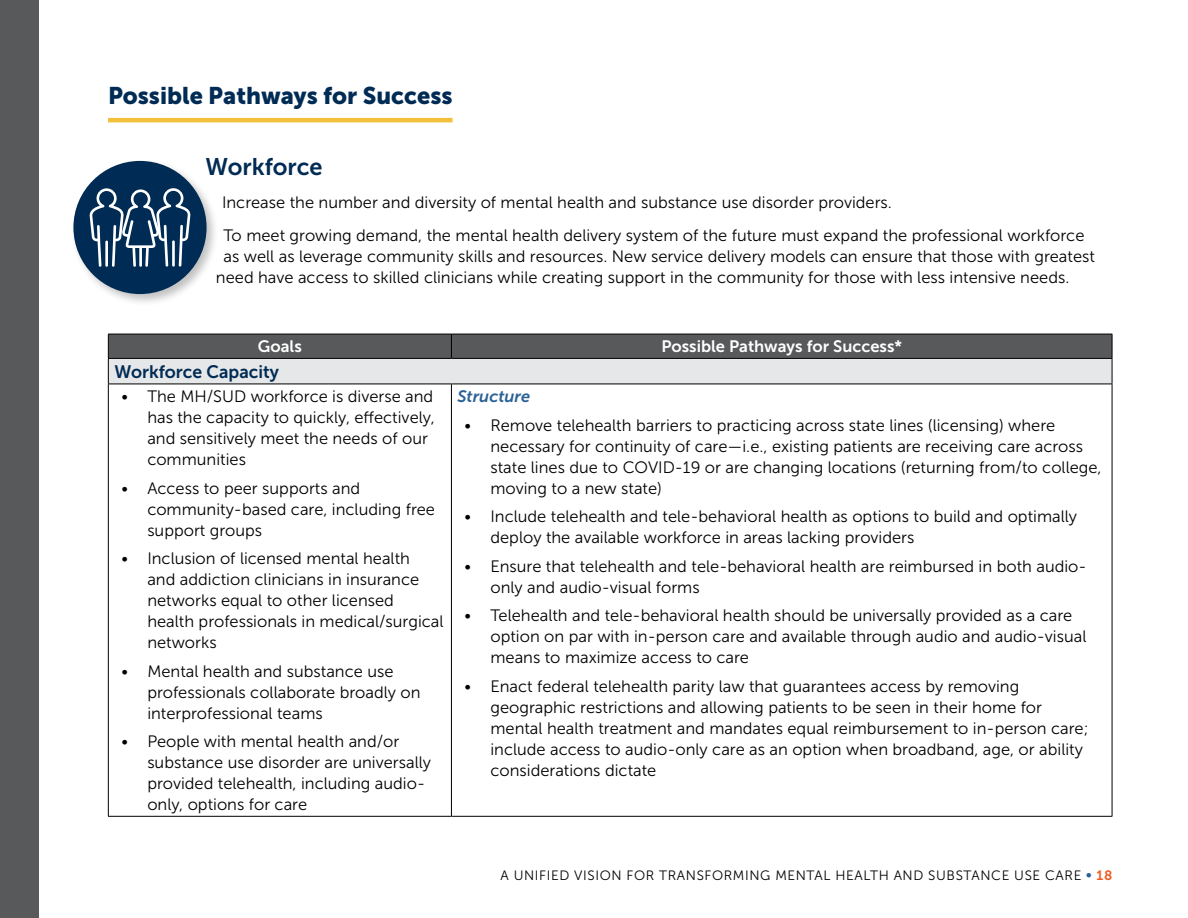
<style>
.page{position:relative;width:1188px;height:918px;background:#fff}
.page>*{position:absolute;margin:0;border:0;box-sizing:border-box;transform-origin:0 0}
.t1{font:24px "Museo Sans 900";color:#002b54}
.t2{font:24px "Museo Sans 700";color:#002b54}
.t3{font:18px "Museo Sans 700";color:#002b54}
.t4{font:16.5px/21px "Museo Sans 300";color:#000}
.t5{font:16.5px "Museo Sans 700";color:#fff}
.t6{font:italic 16.5px "Museo Sans 700";color:#2b6297}
.t7{font:13.5px "Museo Sans 300";letter-spacing:.045em;color:#000}
.s1{font-family:"Museo Sans 700";color:#2b6297}
.s2{font-family:"Museo Sans 700";color:#f15a22}
</style>
<div class="page">
<div style="left:70px;top:158px;width:150px;height:149px;background:#000;opacity:.25"></div>
<div style="left:73px;top:161px;width:134px;height:133px;background:#002b54;border-radius:50%"></div>
<div style="left:0;top:0;width:39px;height:918px;background:#58595b"></div>
<hr style="left:108px;top:118px;width:345px;height:4px;background:#f2c039">
<hr style="left:451px;top:384px;width:1px;height:432px;background:#000">
<svg style="left:108px;top:334px;width:1005px;height:50px;background:#999a9b"></svg>
<hr style="left:108px;top:384px;width:343px;height:1px;background:#000">
<hr style="left:108px;top:384px;width:1px;height:432px;background:#000">
<hr style="left:451px;top:384px;width:661px;height:1px;background:#000">
<hr style="left:1112px;top:384px;width:1px;height:432px;background:#000">
<hr style="left:108px;top:816px;width:343px;height:1px;background:#000">
<hr style="left:451px;top:816px;width:661px;height:1px;background:#000">
<svg style="left:89px;top:188px;width:102px;height:79px"></svg>
<hr style="left:172px;top:240px;width:3px;height:27px;background:#fff">
<h1 class="t1" style="left:108px;top:82px;width:346px">Possible Pathways for Success</h1>
<h1 class="t2" style="left:205px;top:153px;width:119px">Workforce</h1>
<p class="t4" style="left:222px;top:186px;width:864px;line-height:33px">Increase the number and diversity of mental health and substance use disorder providers.<br>To meet growing demand, the mental health delivery system of the future must expand the professional workforce</p>
<p class="t4" style="left:216px;top:246px;width:881px;text-indent:8px">as well as leverage community skills and resources. New service delivery models can ensure that those with greatest need have access to skilled clinicians while creating support in the community for those with less intensive needs.</p>
<p class="t5" style="left:258px;top:338px;width:45px">Goals</p>
<p class="t5" style="left:661px;top:338px;width:242px">Possible Pathways for Success*</p>
<p class="t3" style="left:114px;top:362px;width:166px">Workforce Capacity</p>
<p class="t4" style="left:147px;top:386px;width:289px;text-indent:-26px">• The MH/SUD workforce is diverse and has the capacity to quickly, effectively, and sensitively meet the needs of our communities</p>
<p class="t4" style="left:147px;top:478px;width:289px;text-indent:-26px">• Access to peer supports and community-based care, including free support groups</p>
<p class="t4" style="left:147px;top:548px;width:298px;text-indent:-26px">• Inclusion of licensed mental health<br>and addiction clinicians in insurance networks equal to other licensed health professionals in medical/surgical networks</p>
<p class="t4" style="left:147px;top:661px;width:275px;text-indent:-26px">• Mental health and substance use professionals collaborate broadly on interprofessional teams</p>
<p class="t4" style="left:147px;top:731px;width:285px;text-indent:-26px">• People with mental health and/or substance use disorder are universally provided telehealth, including audio&shy;only, options for care</p>
<p class="t6" style="left:457px;top:387px;width:74px">Structure</p>
<p class="t4" style="left:490px;top:415px;width:613px;text-indent:-26px">• Remove telehealth barriers to practicing across state lines (licensing) where necessary for continuity of care—i.e., existing patients are receiving care across state lines due to COVID-19 or are changing locations (returning from/to college, moving to a new state)</p>
<p class="t4" style="left:490px;top:506px;width:588px;text-indent:-26px">• Include telehealth and tele-behavioral health as options to build and optimally deploy the available workforce in areas lacking providers</p>
<p class="t4" style="left:490px;top:556px;width:598px;text-indent:-26px">• Ensure that telehealth and tele-behavioral health are reimbursed in both audio&shy;only and audio-visual forms</p>
<p class="t4" style="left:490px;top:605px;width:598px;text-indent:-26px">• Telehealth and tele-behavioral health should be universally provided as a care option on par with in-person care and available through audio and audio-visual means to maximize access to care</p>
<p class="t4" style="left:490px;top:676px;width:600px;text-indent:-26px">• Enact federal telehealth parity law that guarantees access by removing geographic restrictions and allowing patients to be seen in their home for mental health treatment and mandates equal reimbursement to in-person care; include access to audio-only care as an option when broadband, age, or ability considerations dictate</p>
<p class="t7" style="left:501px;top:868px;width:613px">A UNIFIED VISION FOR TRANSFORMING MENTAL HEALTH AND SUBSTANCE USE CARE <span class="s1">•</span> <span class="s2">18</span></p>
</div>
